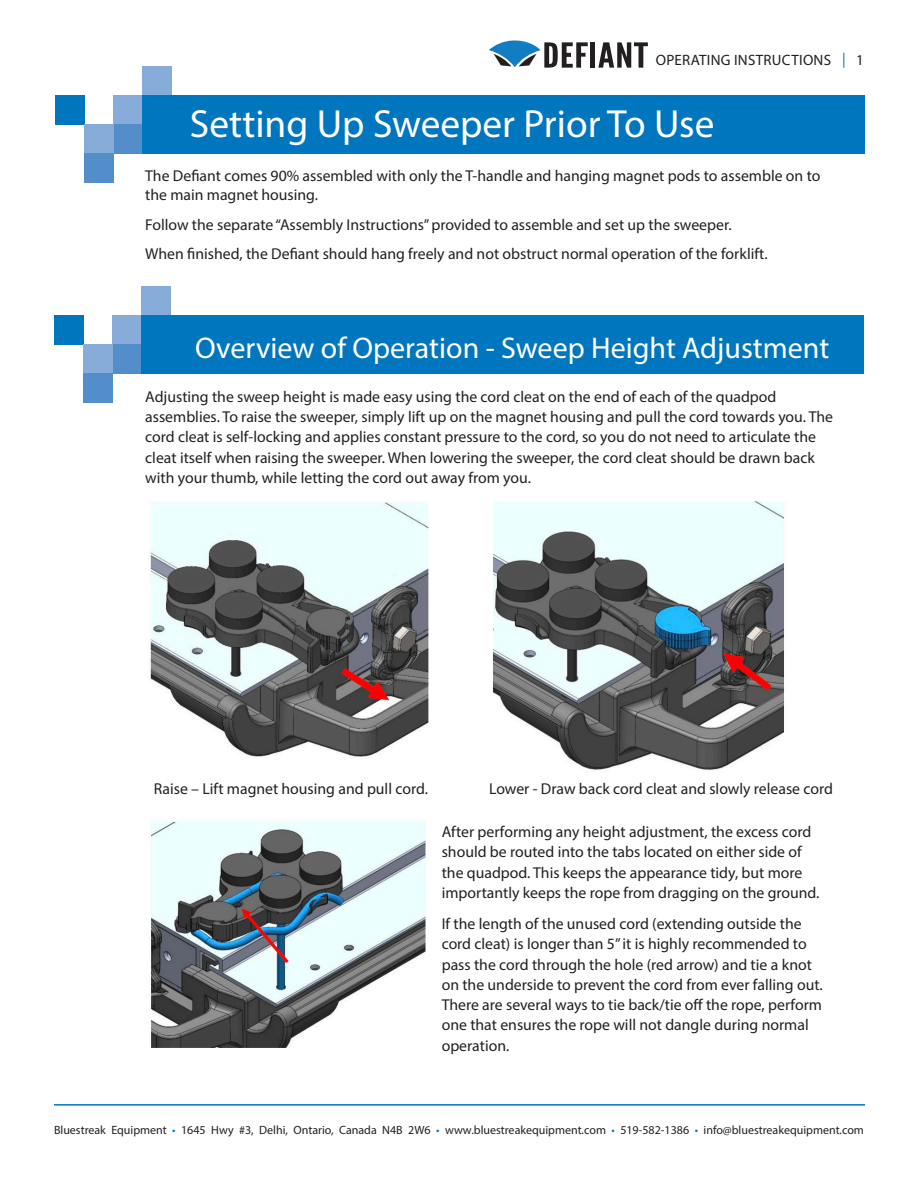
<style>
.page{position:relative;width:918px;height:1188px;background:#fff}
.page>*{position:absolute;margin:0;border:0;box-sizing:border-box;transform-origin:0 0}
.t1{font:39.3px "Myriad Pro";color:#fff}
.t2{font:30px "Myriad Pro";color:#fff}
.body{font:15.75px/20.2px "Myriad Pro";color:#231f20}
.t3{font:15px "Myriad Pro";letter-spacing:.02em;color:#231f20}
.t4{font:12px "Myriad Pro";color:#231f20}
.s1{color:#0076be}
</style>
<div class="page">
<hr style="left:54px;top:1104px;width:811px;height:2px;background:#0076be">
<hr style="left:591px;top:42px;width:4px;height:26px;background:#231f20">
<svg style="left:598px;top:42px;width:50px;height:26px"></svg>
<svg style="left:489px;top:40px;width:99px;height:28px"></svg>
<div style="left:54px;top:315px;width:29px;height:30px;background:#0076be"></div>
<div style="left:112px;top:315px;width:30px;height:30px;background:#88acd9"></div>
<div style="left:112px;top:344px;width:30px;height:30px;background:#538dca"></div>
<div style="left:83px;top:344px;width:29px;height:30px;background:#88acd9"></div>
<div style="left:83px;top:374px;width:29px;height:29px;background:#538dca"></div>
<div style="left:142px;top:286px;width:29px;height:29px;background:#88acd9"></div>
<div style="left:142px;top:315px;width:722px;height:59px;background:#0076be"></div>
<div style="left:55px;top:95px;width:29px;height:29px;background:#0076be"></div>
<div style="left:113px;top:95px;width:30px;height:29px;background:#88acd9"></div>
<div style="left:113px;top:124px;width:30px;height:29px;background:#538dca"></div>
<div style="left:84px;top:124px;width:29px;height:29px;background:#88acd9"></div>
<div style="left:84px;top:153px;width:29px;height:30px;background:#538dca"></div>
<div style="left:143px;top:66px;width:29px;height:29px;background:#88acd9"></div>
<div style="left:143px;top:95px;width:722px;height:58px;background:#0076be"></div>
<img style="left:150px;top:501px;width:634px;height:269px">
<img style="left:151px;top:822px;width:275px;height:226px">
<p class="t3" style="left:656px;top:51px;width:210px">OPERATING INSTRUCTIONS <span class="s1">|</span> 1</p>
<p class="t1" style="left:190px;top:100px;width:526px">Setting Up Sweeper Prior To Use</p>
<p class="body" style="left:145px;top:166px;width:677px;line-height:18.9px">The Defiant comes 90% assembled with only the T-handle and hanging magnet pods to assemble on to the main magnet housing.</p>
<p class="body" style="left:145px;top:214px;width:588px">Follow the separate “Assembly Instructions” provided to assemble and set up the sweeper.</p>
<p class="body" style="left:145px;top:244px;width:624px">When finished, the Defiant should hang freely and not obstruct normal operation of the forklift.</p>
<p class="t2" style="left:195px;top:329px;width:636px">Overview of Operation - Sweep Height Adjustment</p>
<p class="body" style="left:145px;top:386px;width:689px">Adjusting the sweep height is made easy using the cord cleat on the end of each of the quadpod assemblies. To raise the sweeper, simply lift up on the magnet housing and pull the cord towards you. The cord cleat is self-locking and applies constant pressure to the cord, so you do not need to articulate the cleat itself when raising the sweeper. When lowering the sweeper, the cord cleat should be drawn back with your thumb, while letting the cord out away from you.</p>
<p class="body" style="left:154px;top:778px;width:276px">Raise – Lift magnet housing and pull cord.</p>
<p class="body" style="left:489px;top:778px;width:345px">Lower - Draw back cord cleat and slowly release cord</p>
<p class="body" style="left:442px;top:822px;width:379px">After performing any height adjustment, the excess cord should be routed into the tabs located on either side of the quadpod. This keeps the appearance tidy, but more importantly keeps the rope from dragging on the ground.</p>
<p class="body" style="left:442px;top:913px;width:383px">If the length of the unused cord (extending outside the cord cleat) is longer than 5” it is highly recommended to pass the cord through the hole (red arrow) and tie a knot on the underside to prevent the cord from ever falling out.<br>There are several ways to tie back/tie off the rope, perform one that ensures the rope will not dangle during normal operation.</p>
<p class="t4" style="left:54px;top:1123px;width:811px">Bluestreak Equipment <span class="s1">•</span> 1645 Hwy #3, Delhi, Ontario, Canada N4B 2W6 <span class="s1">•</span> www.bluestreakequipment.com <span class="s1">•</span> 519-582-1386 <span class="s1">•</span> info@bluestreakequipment.com</p>
</div>
